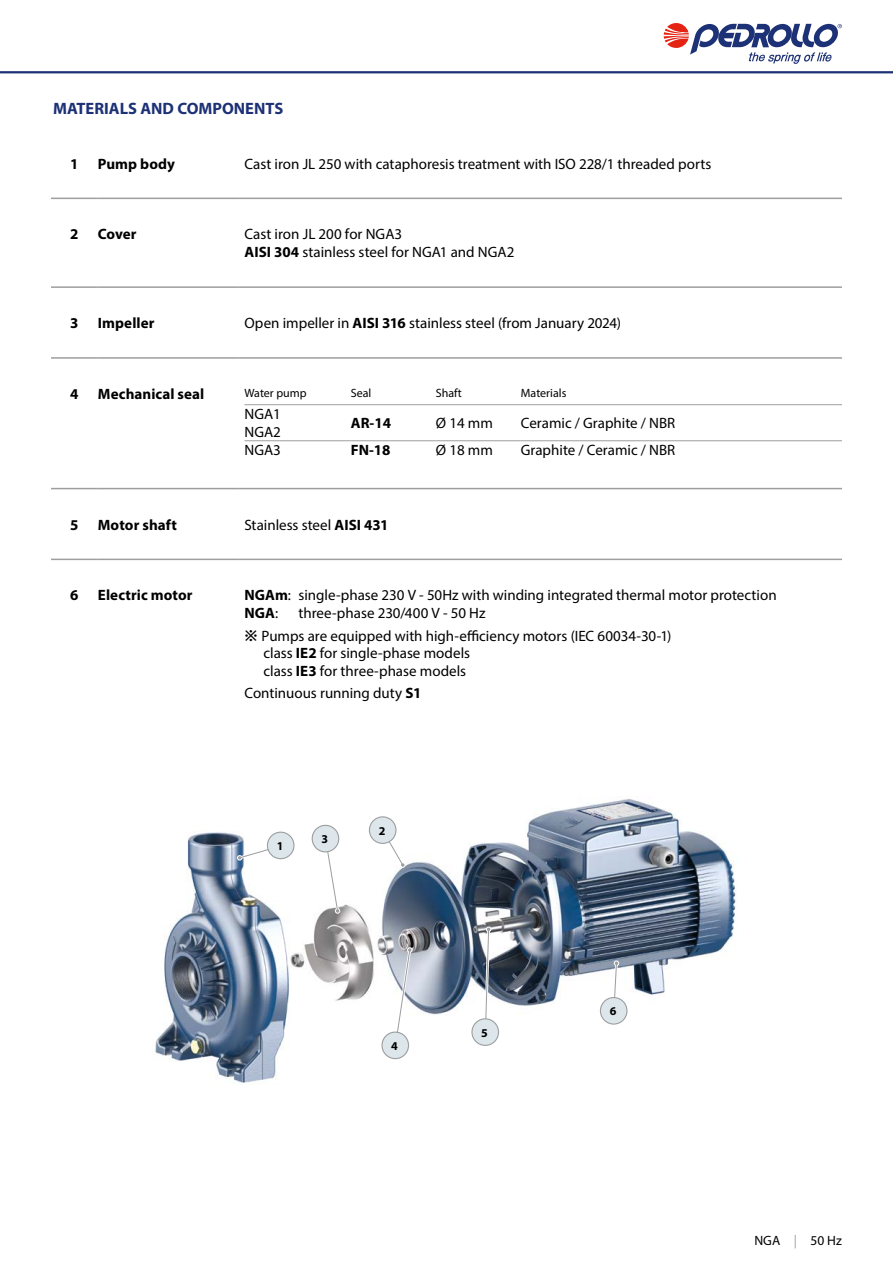
<style>
.page{position:relative;width:893px;height:1263px;background:#fff}
.page>*{position:absolute;margin:0;border:0;box-sizing:border-box;transform-origin:0 0}
.t1{font:700 16.5px "Myriad Pro";color:#1d3176}
.t2{font:15px/18px "Myriad Pro";color:#000}
.t3{font:700 15px "Myriad Pro";letter-spacing:.005em;color:#000}
.t4{font:13.5px "Myriad Pro";color:#000}
.t5{font:12px "Myriad Pro";color:#000}
.t6{font:700 12px "Myriad Pro";color:#000}
.s1{font-weight:700}
.s2{font-family:"Apple SD Gothic Neo";font-weight:700}
.s3{color:#9c9e9f}
</style>
<div class="page">
<svg style="left:664px;top:23px;width:178px;height:41px"></svg>
<hr style="left:0;top:71px;width:893px;height:2px;background:#1d3176">
<img style="left:155px;top:796px;width:581px;height:287px">
<svg style="left:236px;top:842px;width:48px;height:19px"></svg>
<div style="left:267px;top:832px;width:27px;height:27px;background:#dde7eb;border-radius:50%"></div>
<div style="left:267px;top:832px;width:28px;height:27px;border:1px solid #9c9e9f;border-radius:50%"></div>
<svg style="left:323px;top:836px;width:18px;height:78px"></svg>
<div style="left:312px;top:825px;width:27px;height:27px;background:#dde7eb;border-radius:50%"></div>
<div style="left:312px;top:825px;width:27px;height:27px;border:1px solid #9c9e9f;border-radius:50%"></div>
<svg style="left:379px;top:827px;width:27px;height:42px"></svg>
<div style="left:369px;top:817px;width:27px;height:26px;background:#dde7eb;border-radius:50%"></div>
<div style="left:369px;top:816px;width:27px;height:28px;border:1px solid #9c9e9f;border-radius:50%"></div>
<svg style="left:392px;top:947px;width:21px;height:102px"></svg>
<div style="left:382px;top:1032px;width:26px;height:26px;background:#dde7eb;border-radius:50%"></div>
<div style="left:381px;top:1031px;width:28px;height:28px;border:1px solid #9c9e9f;border-radius:50%"></div>
<svg style="left:483px;top:926px;width:8px;height:93px"></svg>
<div style="left:472px;top:1019px;width:26px;height:26px;background:#dde7eb;border-radius:50%"></div>
<div style="left:471px;top:1018px;width:28px;height:28px;border:1px solid #9c9e9f;border-radius:50%"></div>
<svg style="left:611px;top:960px;width:8px;height:38px"></svg>
<div style="left:600px;top:997px;width:27px;height:27px;background:#dde7eb;border-radius:50%"></div>
<div style="left:600px;top:997px;width:27px;height:28px;border:1px solid #9c9e9f;border-radius:50%"></div>
<svg style="left:51px;top:197px;width:791px;height:364px"></svg>
<hr style="left:51px;top:198px;width:47px;height:1px;background:#9c9e9f">
<hr style="left:98px;top:198px;width:140px;height:1px;background:#9c9e9f">
<hr style="left:238px;top:198px;width:604px;height:1px;background:#9c9e9f">
<hr style="left:51px;top:286px;width:47px;height:2px;background:#9c9e9f">
<hr style="left:98px;top:286px;width:140px;height:2px;background:#9c9e9f">
<hr style="left:238px;top:286px;width:604px;height:2px;background:#9c9e9f">
<hr style="left:51px;top:357px;width:47px;height:2px;background:#9c9e9f">
<hr style="left:98px;top:357px;width:140px;height:2px;background:#9c9e9f">
<hr style="left:238px;top:357px;width:604px;height:2px;background:#9c9e9f">
<hr style="left:51px;top:488px;width:47px;height:1px;background:#9c9e9f">
<hr style="left:98px;top:488px;width:140px;height:1px;background:#9c9e9f">
<hr style="left:238px;top:488px;width:604px;height:1px;background:#9c9e9f">
<hr style="left:51px;top:559px;width:47px;height:1px;background:#9c9e9f">
<hr style="left:98px;top:559px;width:140px;height:1px;background:#9c9e9f">
<hr style="left:238px;top:559px;width:604px;height:1px;background:#9c9e9f">
<hr style="left:244px;top:440px;width:107px;height:1px;background:#9c9e9f">
<hr style="left:351px;top:440px;width:85px;height:1px;background:#9c9e9f">
<hr style="left:436px;top:440px;width:85px;height:1px;background:#9c9e9f">
<hr style="left:521px;top:440px;width:321px;height:1px;background:#9c9e9f">
<hr style="left:244px;top:404px;width:107px;height:1px;background:#9c9e9f">
<hr style="left:351px;top:404px;width:85px;height:1px;background:#9c9e9f">
<hr style="left:436px;top:404px;width:85px;height:1px;background:#9c9e9f">
<hr style="left:521px;top:404px;width:321px;height:1px;background:#9c9e9f">
<p class="t1" style="left:53px;top:98px;width:232px">MATERIALS AND COMPONENTS</p>
<p class="t3" style="left:70px;top:154px;width:10px">1</p>
<p class="t3" style="left:98px;top:154px;width:79px">Pump body</p>
<p class="t2" style="left:245px;top:154px;width:468px">Cast iron JL 250 with cataphoresis treatment with ISO 228/1 threaded ports</p>
<p class="t3" style="left:70px;top:225px;width:10px">2</p>
<p class="t3" style="left:98px;top:225px;width:40px">Cover</p>
<p class="t2" style="left:245px;top:225px;width:271px">Cast iron JL 200 for NGA3<br><span class="s1">AISI 304</span> stainless steel for NGA1 and NGA2</p>
<p class="t3" style="left:70px;top:313px;width:10px">3</p>
<p class="t3" style="left:98px;top:313px;width:58px">Impeller</p>
<p class="t2" style="left:245px;top:314px;width:378px">Open impeller in <span class="s1">AISI 316</span> stainless steel (from January 2024)</p>
<p class="t3" style="left:70px;top:384px;width:10px">4</p>
<p class="t3" style="left:98px;top:384px;width:108px">Mechanical seal</p>
<p class="t5" style="left:244px;top:385px;width:64px">Water pump</p>
<p class="t5" style="left:351px;top:385px;width:22px">Seal</p>
<p class="t5" style="left:436px;top:385px;width:27px">Shaft</p>
<p class="t5" style="left:521px;top:385px;width:47px">Materials</p>
<p class="t2" style="left:244px;top:405px;width:38px">NGA1<br>NGA2</p>
<p class="t3" style="left:351px;top:413px;width:42px">AR-14</p>
<p class="t2" style="left:436px;top:414px;width:59px">Ø 14 mm</p>
<p class="t2" style="left:521px;top:414px;width:156px">Ceramic / Graphite / NBR</p>
<p class="t2" style="left:244px;top:441px;width:38px">NGA3</p>
<p class="t3" style="left:351px;top:441px;width:41px">FN-18</p>
<p class="t2" style="left:436px;top:441px;width:59px">Ø 18 mm</p>
<p class="t2" style="left:521px;top:441px;width:156px">Graphite / Ceramic / NBR</p>
<p class="t3" style="left:70px;top:515px;width:10px">5</p>
<p class="t3" style="left:98px;top:515px;width:81px">Motor shaft</p>
<p class="t2" style="left:245px;top:515px;width:145px">Stainless steel <span class="s1">AISI 431</span></p>
<p class="t3" style="left:70px;top:585px;width:10px">6</p>
<p class="t3" style="left:98px;top:585px;width:96px">Electric motor</p>
<p class="t2" style="left:245px;top:586px;width:534px"><span class="s1">NGAm</span>: single-phase 230 V - 50Hz with winding integrated thermal motor protection<br><span class="s1">NGA</span>:</p>
<p class="t2" style="left:245px;top:602px;width:428px;line-height:22.2px;text-indent:54px">three-phase 230/400 V - 50 Hz<br><span class="s2">※</span> Pumps are equipped with high-efficiency motors (IEC 60034-30-1)</p>
<p class="t2" style="left:264px;top:644px;width:208px">class <span class="s1">IE2</span> for single-phase models class <span class="s1">IE3</span> for three-phase models</p>
<p class="t2" style="left:245px;top:684px;width:178px">Continuous running duty <span class="s1">S1</span></p>
<p class="t6" style="left:277px;top:838px;width:8px">1</p>
<p class="t6" style="left:321px;top:831px;width:8px">3</p>
<p class="t6" style="left:379px;top:823px;width:8px">2</p>
<p class="t6" style="left:391px;top:1038px;width:8px">4</p>
<p class="t6" style="left:481px;top:1025px;width:8px">5</p>
<p class="t6" style="left:610px;top:1003px;width:8px">6</p>
<p class="t4" style="left:754px;top:1232px;width:89px">NGA <span class="s3">|</span> 50 Hz</p>
</div>
